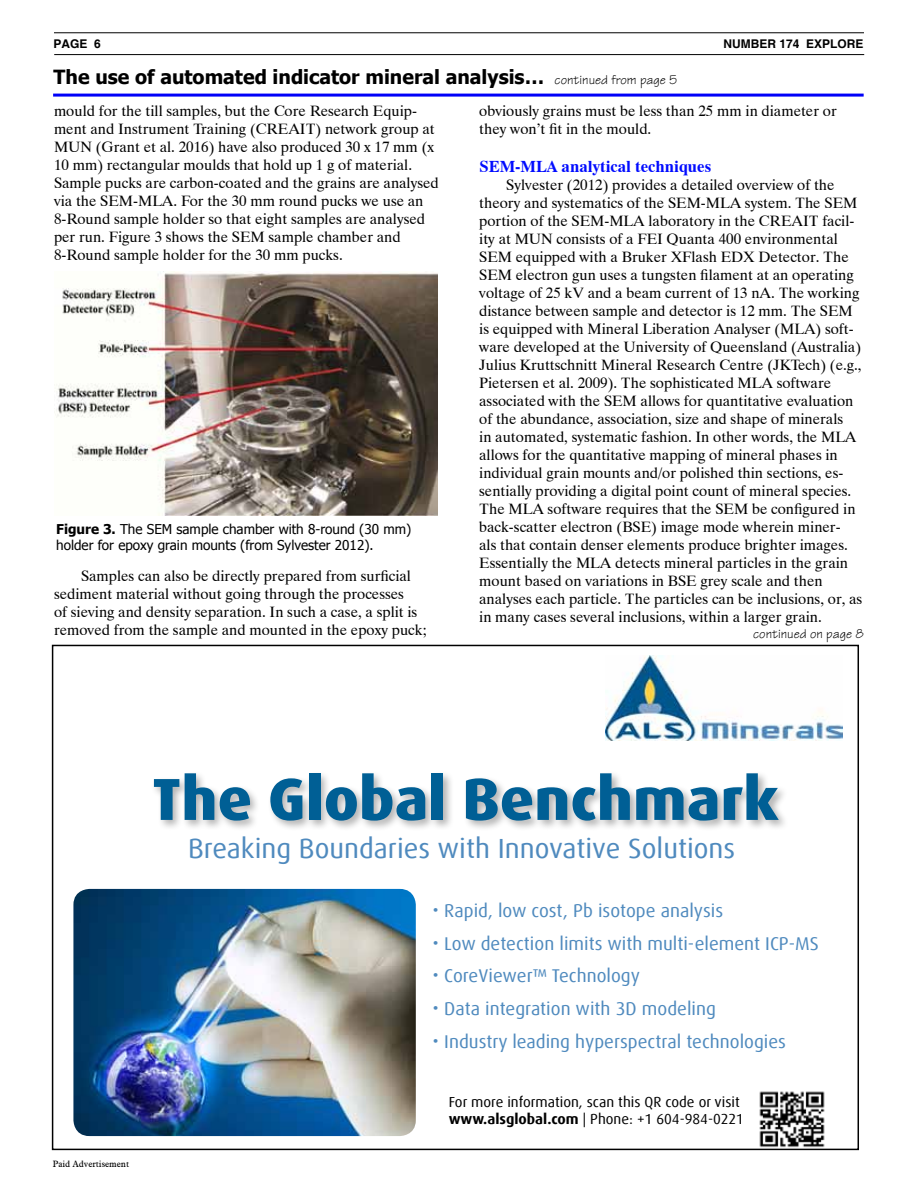
<style>
.page{position:relative;width:918px;height:1188px;background:#fff}
.page>*{position:absolute;margin:0;border:0;box-sizing:border-box;transform-origin:0 0}
.t1{font:800 59.4px "Dax Offc Pro";color:#005f95}
.t2{font:27.75px "Dax Offc Pro";color:#4f8abe}
.t3{font:700 19.5px "Tahoma";color:#000}
.t4{font:18.45px "Dax Offc Pro";color:#4f8abe}
.t5{font:700 16.5px "Dutch 801 BT";color:#010bff}
.t6{font:15px/18px "Dutch 801 BT";color:#000}
.t7{font:14.55px/17.4px "Dax Offc Pro";color:#000}
.t8{font:13.5px/16.2px "Tahoma";color:#000}
.t9{font:13.5px "Tekton";color:#000}
.t10{font:700 12px "Helvetica";color:#000}
.t11{font:9px "Aldine 721 BT";color:#000}
.s1{font-family:"Tekton";font-weight:400;font-size:13.5px}
.s2{font-weight:700}
.s3{font-size:19.8px}
</style>
<div class="page">
<hr style="left:54px;top:32px;width:810px;height:1px;background:#000">
<hr style="left:54px;top:54px;width:810px;height:1px;background:#000">
<img style="left:73px;top:889px;width:343px;height:247px">
<div style="left:151px;top:770px;width:638px;height:62px;background:#000;opacity:.3"></div>
<img style="left:605px;top:656px;width:238px;height:84px">
<img style="left:750px;top:1091px;width:84px;height:60px">
<hr style="left:53px;top:94px;width:811px;height:3px;background:#0001f8">
<img style="left:54px;top:271px;width:383px;height:244px">
<p class="t10" style="left:53px;top:36px;width:49px">PAGE 6</p>
<p class="t10" style="left:724px;top:36px;width:142px">NUMBER 174 EXPLORE</p>
<h3 class="t3" style="left:54px;top:63px;width:625px">The use of automated indicator mineral analysis… <span class="s1">continued from page 5</span></h3>
<p class="t6" style="left:54px;top:101px;width:386px">mould for the till samples, but the Core Research Equip&shy;ment and Instrument Training (CREAIT) network group at MUN (Grant et al. 2016) have also produced 30 x 17 mm (x 10 mm) rectangular moulds that hold up 1 g of material.<br>Sample pucks are carbon-coated and the grains are analysed via the SEM-MLA. For the 30 mm round pucks we use an 8-Round sample holder so that eight samples are analysed per run. Figure 3 shows the SEM sample chamber and 8-Round sample holder for the 30 mm pucks.</p>
<p class="t6" style="left:479px;top:101px;width:359px">obviously grains must be less than 25 mm in diameter or they won’t fit in the mould.</p>
<p class="t5" style="left:479px;top:155px;width:234px">SEM-MLA analytical techniques</p>
<p class="t6" style="left:479px;top:175px;width:385px;text-indent:27px">Sylvester (2012) provides a detailed overview of the theory and systematics of the SEM-MLA system. The SEM portion of the SEM-MLA laboratory in the CREAIT facil&shy;ity at MUN consists of a FEI Quanta 400 environmental SEM equipped with a Bruker XFlash EDX Detector. The SEM electron gun uses a tungsten filament at an operating voltage of 25 kV and a beam current of 13 nA. The working distance between sample and detector is 12 mm. The SEM is equipped with Mineral Liberation Analyser (MLA) soft&shy;ware developed at the University of Queensland (Australia)<br>Julius Kruttschnitt Mineral Research Centre (JKTech) (e.g., Pietersen et al. 2009). The sophisticated MLA software associated with the SEM allows for quantitative evaluation of the abundance, association, size and shape of minerals<br>in automated, systematic fashion. In other words, the MLA allows for the quantitative mapping of mineral phases in individual grain mounts and/or polished thin sections, es&shy;sentially providing a digital point count of mineral species.<br>The MLA software requires that the SEM be configured in back-scatter electron (BSE) image mode wherein miner-<br>als that contain denser elements produce brighter images.<br>Essentially the MLA detects mineral particles in the grain mount based on variations in BSE grey scale and then analyses each particle. The particles can be inclusions, or, as in many cases several inclusions, within a larger grain.</p>
<p class="t8" style="left:56px;top:522px;width:357px"><span class="s2">Figure 3.</span> The SEM sample chamber with 8-round (30 mm) holder for epoxy grain mounts (from Sylvester 2012).</p>
<p class="t6" style="left:54px;top:566px;width:374px;text-indent:27px">Samples can also be directly prepared from surficial sediment material without going through the processes<br>of sieving and density separation. In such a case, a split is removed from the sample and mounted in the epoxy puck;</p>
<p class="t9" style="left:753px;top:625px;width:112px">continued on page 8</p>
<h1 class="t1" style="left:152px;top:761px;width:628px">The Global Benchmark</h1>
<h2 class="t2" style="left:188px;top:830px;width:549px">Breaking Boundaries with Innovative Solutions</h2>
<p class="t4" style="left:433px;top:898px;width:292px"><span class="s3">•</span> Rapid, low cost, Pb isotope analysis</p>
<p class="t4" style="left:433px;top:931px;width:388px"><span class="s3">•</span> Low detection limits with multi-element ICP-MS</p>
<p class="t4" style="left:433px;top:964px;width:209px"><span class="s3">•</span> CoreViewer™ Technology</p>
<p class="t4" style="left:433px;top:997px;width:285px"><span class="s3">•</span> Data integration with 3D modeling</p>
<p class="t4" style="left:433px;top:1030px;width:355px"><span class="s3">•</span> Industry leading hyperspectral technologies</p>
<p class="t11" style="left:53px;top:1158px;width:78px">Paid Advertisement</p>
<p class="t7" style="left:449px;top:1093px;width:296px">For more information, scan this QR code or visit <span class="s2">www.alsglobal.com</span> | Phone: +1 604-984-0221</p>
</div>
